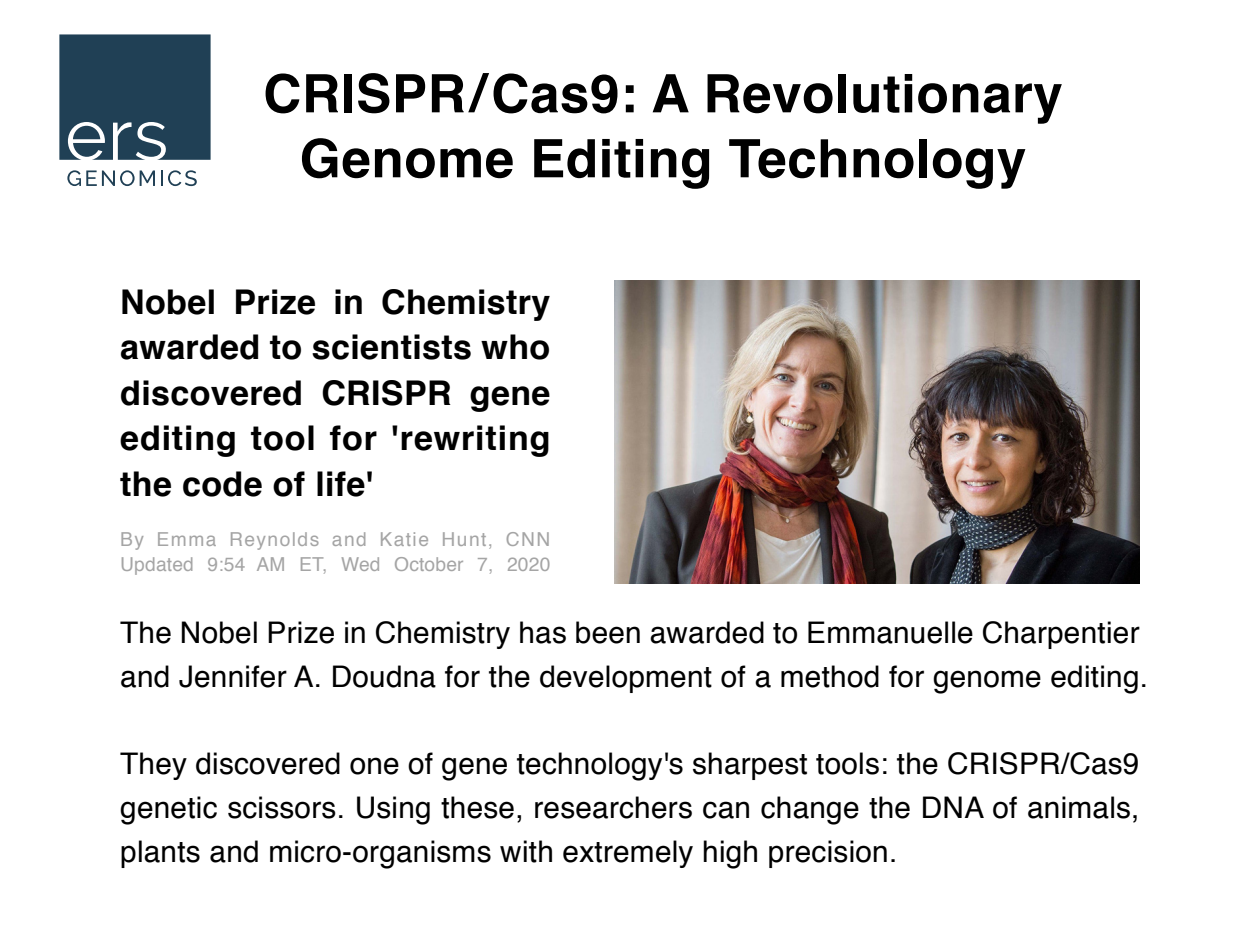
<style>
.page{position:relative;width:1260px;height:945px;background:#fff}
.page>*{position:absolute;margin:0;border:0;box-sizing:border-box;transform-origin:0 0}
.t1{font:700 53.02px/64.9px "Helvetica";letter-spacing:.01em;color:#000;text-align:center}
.t2{font:700 33.95px/45.5px "Helvetica";letter-spacing:.01em;color:#000;text-align:justify}
.t3{font:29.75px/43.8px "Helvetica";letter-spacing:.01em;color:#000}
.t4{font:19.25px/24.5px "Helvetica";letter-spacing:.075em;color:#a5a5a5}
</style>
<div class="page">
<svg style="left:59px;top:34px;width:152px;height:126px"></svg>
<svg style="left:67px;top:170px;width:88px;height:16px"></svg>
<svg style="left:161px;top:170px;width:36px;height:16px"></svg>
<img style="left:615px;top:280px;width:525px;height:304px">
<h1 class="t1" style="left:263px;top:62px;width:801px">CRISPR/Cas9: A Revolutionary<br>Genome Editing Technology</h1>
<p class="t2" style="left:120px;top:279px;width:432px">Nobel Prize in Chemistry awarded to scientists who discovered CRISPR gene editing tool for 'rewriting the code of life'</p>
<p class="t4" style="left:120px;top:528px;width:432px">By Emma Reynolds and Katie Hunt, CNN<br>Updated 9:54 AM ET, Wed October 7, 2020</p>
<p class="t3" style="left:120px;top:612px;width:1029px">The Nobel Prize in Chemistry has been awarded to Emmanuelle Charpentier and Jennifer A. Doudna for the development of a method for genome editing.</p>
<p class="t3" style="left:120px;top:743px;width:1021px;text-align:justify">They discovered one of gene technology's sharpest tools: the CRISPR/Cas9 genetic scissors. Using these, researchers can change the DNA of animals, plants and micro-organisms with extremely high precision.</p>
</div>
